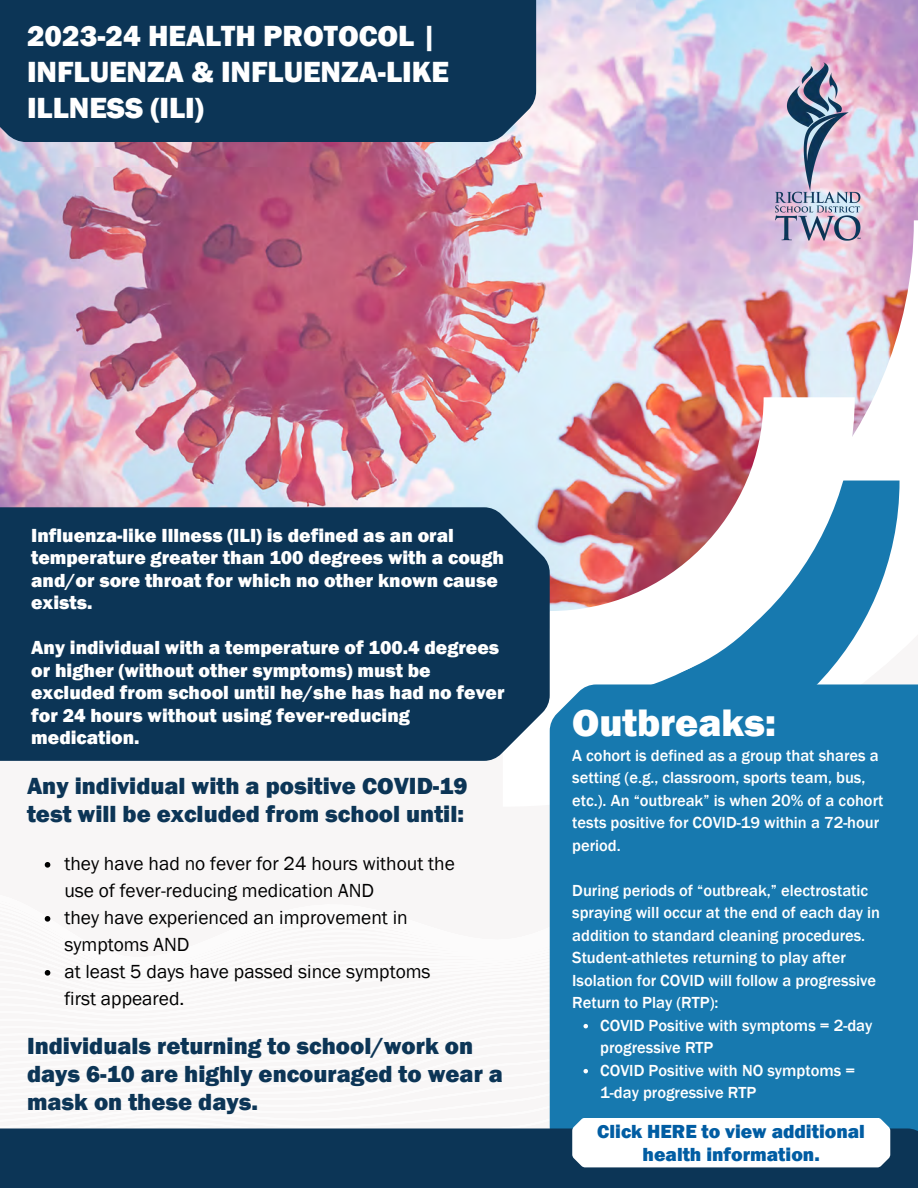
<style>
.page{position:relative;width:918px;height:1188px;background:#f8f6f6}
.page>*{position:absolute;margin:0;border:0;box-sizing:border-box;transform-origin:0 0}
.t1{font:800 39.45px "Franklin Gothic";color:#fff}
.t2{font:800 30px/36px "Franklin Gothic";color:#fff}
.t3{font:800 24px/28.2px "Franklin Gothic";color:#0c3556}
.t4{font:800 19.5px/22.5px "Franklin Gothic";color:#fff}
.t5{font:19.5px/27px "Franklin Gothic";color:#000}
.t6{font:800 19.5px/22.5px "Franklin Gothic";color:#015da3;text-align:center}
.t7{font:500 16.5px/22.5px "Franklin Gothic";color:#fff}
</style>
<div class="page">
<img style="left:0;top:0;width:918px;height:507px">
<div style="left:0;top:0;width:536px;height:142px;background:#0c3556"></div>
<img style="left:503px;top:220px;width:415px;height:587px">
<svg style="left:855px;top:481px;width:45px;height:203px;fill:#1779af"></svg>
<img style="left:550px;top:397px;width:305px;height:287px">
<div style="left:0;top:507px;width:550px;height:254px;background:#0c3556"></div>
<div style="left:550px;top:684px;width:368px;height:444px;background:#1779af"></div>
<div style="left:0;top:1128px;width:918px;height:60px;background:#0c3556"></div>
<div style="left:572px;top:1118px;width:318px;height:49px;background:#fff"></div>
<img style="left:775px;top:62px;width:86px;height:186px">
<svg style="left:45px;top:862px;width:5px;height:6px"></svg>
<svg style="left:45px;top:916px;width:5px;height:6px"></svg>
<svg style="left:45px;top:970px;width:5px;height:6px"></svg>
<svg style="left:583px;top:1024px;width:5px;height:4px"></svg>
<svg style="left:583px;top:1069px;width:5px;height:4px"></svg>
<p class="t2" style="left:27px;top:17px;width:423px">2023-24 HEALTH PROTOCOL |<br>INFLUENZA &amp; INFLUENZA-LIKE<br>ILLNESS (ILI)</p>
<p class="t4" style="left:31px;top:524px;width:474px">Influenza-like Illness (ILI) is defined as an oral temperature greater than 100 degrees with a cough and/or sore throat for which no other known cause exists.</p>
<p class="t4" style="left:31px;top:636px;width:475px">Any individual with a temperature of 100.4 degrees or higher (without other symptoms) must be excluded from school until he/she has had no fever for 24 hours without using fever-reducing medication.</p>
<p class="t3" style="left:27px;top:771px;width:442px">Any individual with a positive COVID-19 test will be excluded from school until:</p>
<p class="t5" style="left:64px;top:850px;width:392px">they have had no fever for 24 hours without the use of fever-reducing medication AND</p>
<p class="t5" style="left:64px;top:904px;width:345px">they have experienced an improvement in symptoms AND</p>
<p class="t5" style="left:64px;top:958px;width:368px">at least 5 days have passed since symptoms first appeared.</p>
<p class="t3" style="left:27px;top:1031px;width:477px">Individuals returning to school/work on days 6-10 are highly encouraged to wear a mask on these days.</p>
<p class="t1" style="left:572px;top:700px;width:205px">Outbreaks:</p>
<p class="t7" style="left:572px;top:744px;width:313px">A cohort is defined as a group that shares a setting (e.g., classroom, sports team, bus, etc.). An “outbreak” is when 20% of a cohort tests positive for COVID-19 within a 72-hour period.</p>
<p class="t7" style="left:572px;top:879px;width:309px">During periods of “outbreak,” electrostatic spraying will occur at the end of each day in addition to standard cleaning procedures.</p>
<p class="t7" style="left:572px;top:946px;width:305px">Student-athletes returning to play after<br>Isolation for COVID will follow a progressive<br>Return to Play (RTP):</p>
<p class="t7" style="left:600px;top:1014px;width:274px">COVID Positive with symptoms = 2-day progressive RTP</p>
<p class="t7" style="left:600px;top:1059px;width:256px">COVID Positive with NO symptoms =<br>1-day progressive RTP</p>
<p class="t6" style="left:597px;top:1120px;width:269px">Click HERE to view additional health information.</p>
</div>
